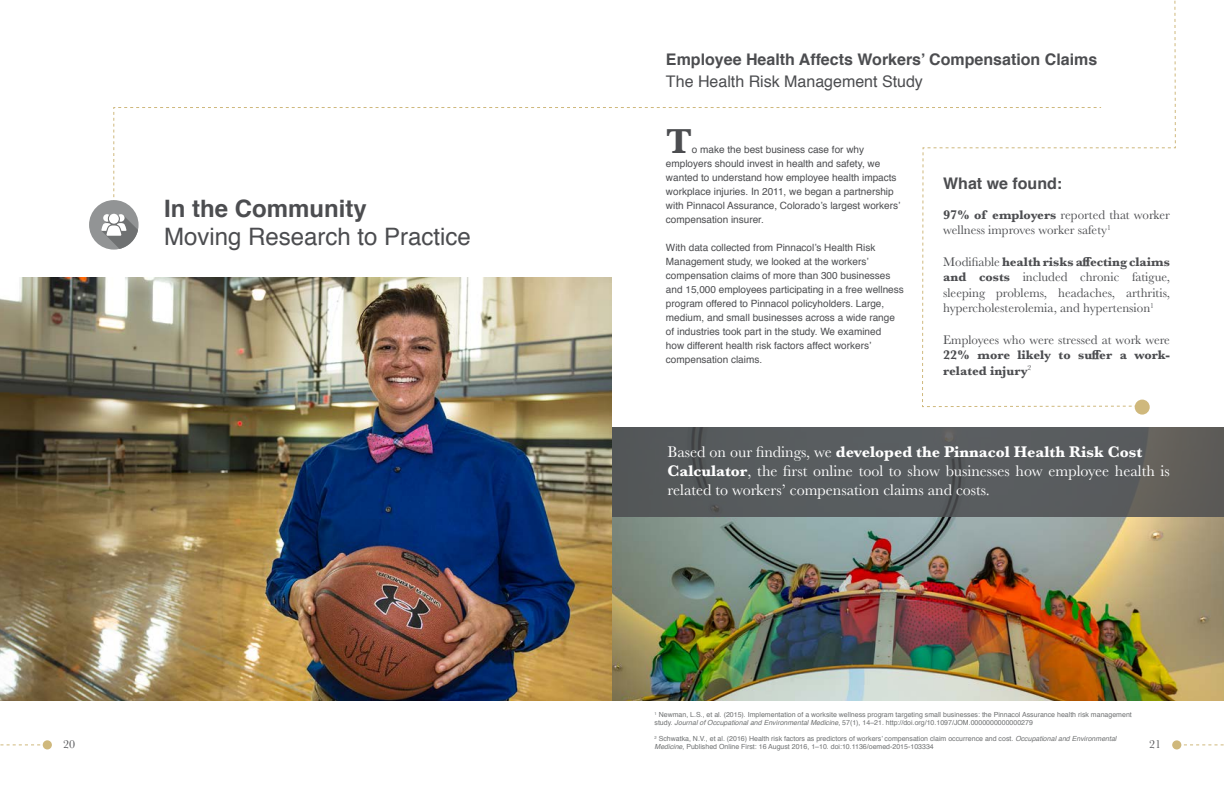
<style>
.page{position:relative;width:1224px;height:792px;background:#fff}
.page>*{position:absolute;margin:0;border:0;box-sizing:border-box;transform-origin:0 0}
.t1{font:700 36px "Baskerville";color:#4c4d50}
.t2{font:24px "Helvetica";color:#4c4d50}
.t3{font:700 24px "Helvetica";color:#4c4d50}
.t4{font:16px/19.2px "Baskerville";color:#fff}
.t5{font:700 16px "Helvetica";color:#4c4d50}
.t6{font:16px "Helvetica";color:#4c4d50}
.t7{font:13px/15.6px "Baskerville";color:#4c4d50}
.t8{font:700 13px/15.6px "Baskerville";color:#4c4d50}
.t9{font:12px "Baskerville";color:#4c4d50}
.t10{font:10px/14px "Helvetica";color:#4c4d50}
.t11{font:7px/8px "Helvetica";color:#6f7172}
.s1{font-weight:700}
.s2{font-style:italic}
</style>
<div class="page">
<div style="left:43px;top:740px;width:9px;height:9px;background:#cfb87c;border-radius:50%"></div>
<div style="left:1172px;top:740px;width:9px;height:9px;background:#cfb87c;border-radius:50%"></div>
<svg style="left:0;top:744px;width:43px;height:1px"></svg>
<svg style="left:1181px;top:744px;width:43px;height:1px"></svg>
<div style="left:89px;top:200px;width:50px;height:50px;background:#929495;border-radius:50%"></div>
<img style="left:0;top:277px;width:612px;height:424px">
<img style="left:612px;top:517px;width:612px;height:184px">
<div style="left:612px;top:427px;width:612px;height:90px;background:#595c5e"></div>
<svg style="left:101px;top:107px;width:821px;height:301px"></svg>
<svg style="left:922px;top:0;width:254px;height:408px"></svg>
<div style="left:1135px;top:400px;width:15px;height:15px;background:#cfb87c;border-radius:50%"></div>
<h2 class="t3" style="left:164px;top:189px;width:204px">In the Community</h2>
<h2 class="t2" style="left:164px;top:218px;width:308px">Moving Research to Practice</h2>
<h3 class="t5" style="left:666px;top:47px;width:433px">Employee Health Affects Workers’ Compensation Claims</h3>
<h3 class="t6" style="left:666px;top:69px;width:258px">The Health Risk Management Study</h3>
<h1 class="t1" style="left:666px;top:116px;width:27px">T</h1>
<p class="t10" style="left:666px;top:142px;width:236px;text-indent:26px">o make the best business case for why employers should invest in health and safety, we wanted to understand how employee health impacts workplace injuries. In 2011, we began a partnership with Pinnacol Assurance, Colorado’s largest workers’ compensation insurer.</p>
<p class="t10" style="left:666px;top:240px;width:239px">With data collected from Pinnacol’s Health Risk Management study, we looked at the workers’ compensation claims of more than 300 businesses and 15,000 employees participating in a free wellness program offered to Pinnacol policyholders. Large, medium, and small businesses across a wide range of industries took part in the study. We examined<br>how different health risk factors affect workers’ compensation claims.</p>
<h3 class="t5" style="left:943px;top:171px;width:121px">What we found:</h3>
<h3 class="t7" style="left:943px;top:207px;width:228px"><span class="s1">97% of employers</span> reported that worker wellness improves worker safety<sup>1</sup></h3>
<h3 class="t7" style="left:943px;top:254px;width:228px;text-align:justify">Modifiable <span class="s1">health risks affecting claims and costs</span> included chronic fatigue, sleeping problems, headaches, arthritis, hypercholesterolemia, and hypertension<sup>1</sup></h3>
<h3 class="t7" style="left:943px;top:332px;width:228px">Employees who were stressed at work were</h3>
<h3 class="t8" style="left:943px;top:347px;width:228px">22% more likely to suffer a work&shy;related injury<sup>2</sup></h3>
<h3 class="t4" style="left:668px;top:442px;width:504px">Based on our findings, we <span class="s1">developed the Pinnacol Health Risk Cost<br>Calculator</span>, the first online tool to show businesses how employee health is related to workers’ compensation claims and costs.</h3>
<p class="t11" style="left:655px;top:711px;width:479px"><sup>1</sup> Newman, L.S., et al. (2015). Implementation of a worksite wellness program targeting small businesses: the Pinnacol Assurance health risk management study. <span class="s2">Journal of Occupational and Environmental Medicine</span>, 57(1), 14–21. http://doi.org/10.1097/JOM.0000000000000279</p>
<p class="t11" style="left:655px;top:735px;width:464px"><sup>2</sup> Schwatka, N.V., et al. (2016) Health risk factors as predictors of workers’ compensation claim occurrence and cost. <span class="s2">Occupational and Environmental<br>Medicine</span>, Published Online First: 16 August 2016, 1–10. doi:10.1136/oemed-2015-103334</p>
<p class="t9" style="left:63px;top:737px;width:13px">20</p>
<p class="t9" style="left:1149px;top:737px;width:13px">21</p>
</div>
